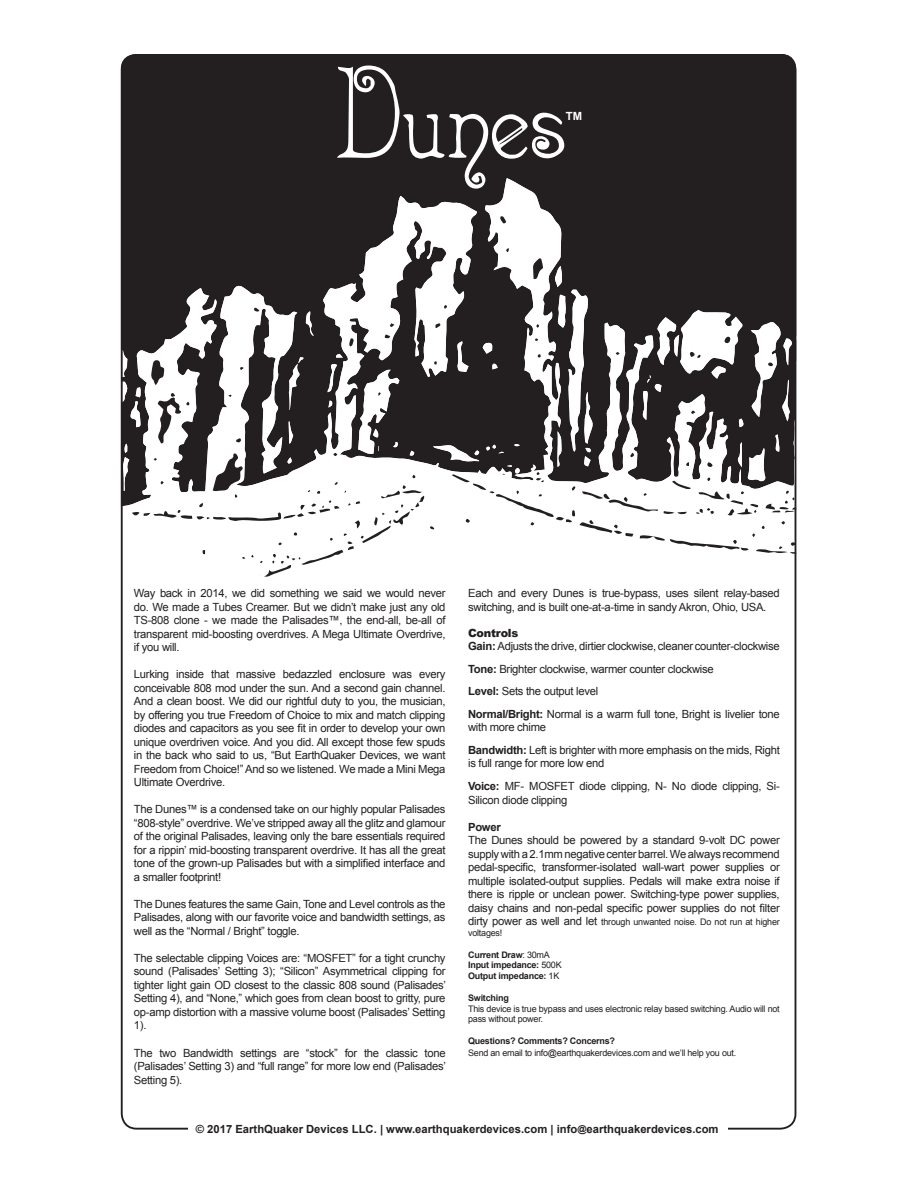
<style>
.page{position:relative;width:918px;height:1188px;background:#fff}
.page>*{position:absolute;margin:0;border:0;box-sizing:border-box;transform-origin:0 0}
.t1{font:125.7px "Acadian";color:#fff}
.t2{font:11.25px/13.5px "Arial";letter-spacing:-.025em;color:#231f20;text-align:justify}
.t3{font:700 11.25px "Arial";color:#231f20}
.t4{font:700 11.25px "Arial";color:#fff}
.t5{font:9px/10.8px "Arial";letter-spacing:-.025em;color:#231f20}
.t6{font:700 9px/10.8px "Arial";letter-spacing:-.025em;color:#231f20}
.s1{font-weight:900}
.s2{font-weight:700}
.s3{font-size:11.25px}
.s4{font-weight:400}
</style>
<div class="page">
<div style="left:121px;top:54px;width:675px;height:124px;background:#231f20"></div>
<svg style="left:124px;top:178px;width:669px;height:80px;background:#444141"></svg>
<svg style="left:500px;top:216px;width:6px;height:8px"></svg>
<svg style="left:506px;top:248px;width:3px;height:4px"></svg>
<svg style="left:124px;top:258px;width:673px;height:280px"></svg>
<svg style="left:202px;top:538px;width:595px;height:102px"></svg>
<div style="left:134px;top:589px;width:646px;height:531px;background:#fff"></div>
<h1 class="t1" style="left:335px;top:64px;width:232px">Dunes</h1>
<p class="t4" style="left:566px;top:109px;width:18px">TM</p>
<p class="t2" style="left:134px;top:586px;width:313px">Way back in 2014, we did something we said we would never do. We made a Tubes Creamer. But we didn’t make just any old TS-808 clone - we made the Palisades™, the end-all, be-all of transparent mid-boosting overdrives. A Mega Ultimate Overdrive, if you will.</p>
<p class="t2" style="left:134px;top:668px;width:313px">Lurking inside that massive bedazzled enclosure was every conceivable 808 mod under the sun. And a second gain channel.<br>And a clean boost. We did our rightful duty to you, the musician, by offering you true Freedom of Choice to mix and match clipping diodes and capacitors as you see fit in order to develop your own unique overdriven voice. And you did. All except those few spuds in the back who said to us, “But EarthQuaker Devices, we want Freedom from Choice!” And so we listened. We made a Mini Mega Ultimate Overdrive.</p>
<p class="t2" style="left:134px;top:803px;width:313px">The Dunes™ is a condensed take on our highly popular Palisades “808-style” overdrive. We’ve stripped away all the glitz and glamour of the original Palisades, leaving only the bare essentials required for a rippin’ mid-boosting transparent overdrive. It has all the great tone of the grown-up Palisades but with a simplified interface and a smaller footprint!</p>
<p class="t2" style="left:134px;top:897px;width:313px">The Dunes features the same Gain, Tone and Level controls as the Palisades, along with our favorite voice and bandwidth settings, as well as the “Normal / Bright” toggle.</p>
<p class="t2" style="left:134px;top:951px;width:314px">The selectable clipping Voices are: “MOSFET” for a tight crunchy sound (Palisades’ Setting 3); “Silicon” Asymmetrical clipping for tighter light gain OD closest to the classic 808 sound (Palisades’ Setting 4), and “None,” which goes from clean boost to gritty, pure op-amp distortion with a massive volume boost (Palisades’ Setting 1).</p>
<p class="t2" style="left:134px;top:1046px;width:314px">The two Bandwidth settings are “stock” for the classic tone (Palisades’ Setting 3) and “full range” for more low end (Palisades’ Setting 5).</p>
<p class="t2" style="left:468px;top:586px;width:313px">Each and every Dunes is true-bypass, uses silent relay-based switching, and is built one-at-a-time in sandy Akron, Ohio, USA.</p>
<p class="t2" style="left:468px;top:626px;width:313px"><span class="s1">Controls<br></span><span class="s2">Gain:</span> Adjusts the drive, dirtier clockwise, cleaner counter-clockwise</p>
<p class="t2" style="left:468px;top:658px;width:313px;line-height:22.5px;text-align:left"><span class="s2">Tone:</span> Brighter clockwise, warmer counter clockwise<br><span class="s2">Level:</span> Sets the output level<br><span class="s2">Normal/Bright:</span> Normal is a warm full tone, Bright is livelier tone</p>
<p class="t2" style="left:468px;top:716px;width:313px;line-height:22.5px">with more chime<br><span class="s2">Bandwidth:</span> Left is brighter with more emphasis on the mids, Right</p>
<p class="t2" style="left:468px;top:752px;width:313px;line-height:22.5px">is full range for more low end<br><span class="s2">Voice:</span> MF- MOSFET diode clipping, N- No diode clipping, Si-</p>
<p class="t2" style="left:468px;top:793px;width:101px">Silicon diode clipping</p>
<p class="t3" style="left:468px;top:819px;width:34px">Power</p>
<p class="t2" style="left:468px;top:833px;width:313px">The Dunes should be powered by a standard 9-volt DC power supply with a 2.1mm negative center barrel. We always recommend pedal-specific, transformer-isolated wall-wart power supplies or multiple isolated-output supplies. Pedals will make extra noise if there is ripple or unclean power. Switching-type power supplies, daisy chains and non-pedal specific power supplies do not filter</p>
<p class="t5" style="left:468px;top:917px;width:313px"><span class="s3">dirty power as well and let</span> through unwanted noise. Do not run at higher voltages!</p>
<p class="t6" style="left:468px;top:949px;width:95px">Current Draw<span class="s4">: 30mA<br></span>Input impedance: <span class="s4">500K<br></span>Output impedance: <span class="s4">1K</span></p>
<p class="t6" style="left:468px;top:992px;width:42px">Switching</p>
<p class="t5" style="left:468px;top:1003px;width:313px">This device is true bypass and uses electronic relay based switching. Audio will not pass without power.</p>
<p class="t6" style="left:468px;top:1036px;width:148px">Questions? Comments? Concerns?</p>
<p class="t5" style="left:468px;top:1047px;width:270px">Send an email to info@earthquakerdevices.com and we’ll help you out.</p>
<p class="t3" style="left:196px;top:1122px;width:524px">© 2017 EarthQuaker Devices LLC. | www.earthquakerdevices.com | info<sup>@</sup>earthquakerdevices.com</p>
</div>
